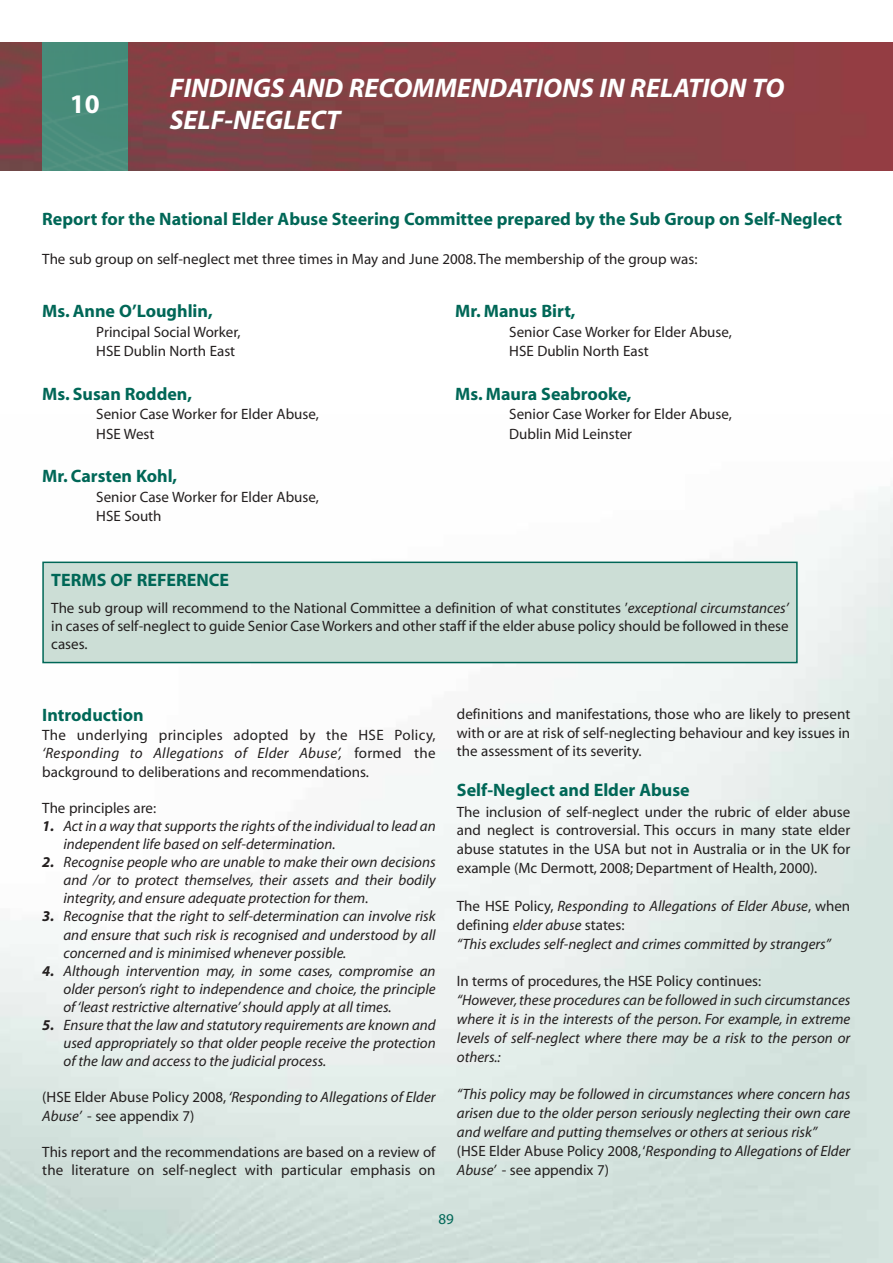
<style>
.page{position:relative;width:893px;height:1263px;background:#fff}
.page>*{position:absolute;margin:0;border:0;box-sizing:border-box;transform-origin:0 0}
.t1{font:italic 700 27px/32.4px "Myriad";color:#fff}
.t2{font:700 27px "Myriad";color:#fff}
.t3{font:700 18px "Myriad";color:#006757}
.t4{font:italic 15px/18.1px "Myriad";color:#231f1f;text-align:justify}
.t5{font:15px/18.9px "Myriad";color:#231f1f}
.t6{font:15px "Myriad";color:#006757}
.s1{font-style:italic}
.s2{font-weight:700}
.s3{font-style:normal}
</style>
<div class="page">
<img style="left:0;top:42px;width:893px;height:128px">
<img style="left:42px;top:42px;width:85px;height:128px">
<div style="left:43px;top:562px;width:754px;height:100px;background:#ccded6"></div>
<div style="left:42px;top:562px;width:756px;height:101px;border:2px solid #006757"></div>
<h1 class="t2" style="left:70px;top:94px;width:31px">10</h1>
<h1 class="t1" style="left:170px;top:74px;width:616px">FINDINGS AND RECOMMENDATIONS IN RELATION TO<br>SELF-NEGLECT</h1>
<p class="t3" style="left:42px;top:213px;width:801px">Report for the National Elder Abuse Steering Committee prepared by the Sub Group on Self-Neglect</p>
<p class="t5" style="left:42px;top:251px;width:657px">The sub group on self-neglect met three times in May and June 2008. The membership of the group was:</p>
<p class="t3" style="left:42px;top:304px;width:172px">Ms. Anne O’Loughlin,</p>
<p class="t5" style="left:96px;top:323px;width:146px;line-height:19.5px">Principal Social Worker,<br>HSE Dublin North East</p>
<p class="t3" style="left:42px;top:387px;width:151px">Ms. Susan Rodden,</p>
<p class="t5" style="left:96px;top:406px;width:224px;line-height:19.5px">Senior Case Worker for Elder Abuse,<br>HSE West</p>
<p class="t3" style="left:42px;top:469px;width:136px">Mr. Carsten Kohl,</p>
<p class="t5" style="left:96px;top:488px;width:224px;line-height:19.5px">Senior Case Worker for Elder Abuse,<br>HSE South</p>
<p class="t3" style="left:455px;top:304px;width:122px">Mr. Manus Birt,</p>
<p class="t5" style="left:509px;top:323px;width:224px;line-height:19.5px">Senior Case Worker for Elder Abuse,<br>HSE Dublin North East</p>
<p class="t3" style="left:455px;top:387px;width:178px">Ms. Maura Seabrooke,</p>
<p class="t5" style="left:509px;top:406px;width:224px;line-height:19.5px">Senior Case Worker for Elder Abuse,<br>Dublin Mid Leinster</p>
<p class="t3" style="left:51px;top:573px;width:179px">TERMS OF REFERENCE</p>
<p class="t5" style="left:51px;top:600px;width:739px;line-height:18px;text-align:justify">The sub group will recommend to the National Committee a definition of what constitutes ’<span class="s1">exceptional circumstances’ </span>in cases of self-neglect to guide Senior Case Workers and other staff if the elder abuse policy should be followed in these cases.</p>
<p class="t3" style="left:42px;top:708px;width:103px">Introduction</p>
<p class="t5" style="left:42px;top:727px;width:395px;line-height:18.1px;text-align:justify">The underlying principles adopted by the HSE Policy, <span class="s1">‘Responding to Allegations of Elder Abuse’,</span> formed the background to deliberations and recommendations.</p>
<p class="t5" style="left:42px;top:799px;width:115px">The principles are:</p>
<p class="t4" style="left:64px;top:818px;width:374px;text-indent:-21px"><span class="s2">1.</span> Act in a way that supports the rights of the individual to lead an independent life based on self-determination.</p>
<p class="t4" style="left:64px;top:854px;width:374px;text-indent:-21px"><span class="s2">2.</span> Recognise people who are unable to make their own decisions and /or to protect themselves, their assets and their bodily integrity, and ensure adequate protection for them.</p>
<p class="t4" style="left:64px;top:908px;width:374px;text-indent:-21px"><span class="s2">3.</span> Recognise that the right to self-determination can involve risk and ensure that such risk is recognised and understood by all concerned and is minimised whenever possible.</p>
<p class="t4" style="left:64px;top:963px;width:374px;text-indent:-21px"><span class="s2">4.</span> Although intervention may, in some cases, compromise an older person’s right to independence and choice, the principle of ‘least restrictive alternative’ should apply at all times.</p>
<p class="t4" style="left:64px;top:1017px;width:374px;text-indent:-21px"><span class="s2">5.</span> Ensure that the law and statutory requirements are known and used appropriately so that older people receive the protection of the law and access to the judicial process.</p>
<p class="t5" style="left:42px;top:1089px;width:395px;line-height:18.1px">(HSE Elder Abuse Policy 2008, <span class="s1">‘Responding to Allegations of Elder<br>Abuse’</span> - see appendix 7)</p>
<p class="t5" style="left:42px;top:1144px;width:395px;line-height:18.1px">This report and the recommendations are based on a review of the literature on self-neglect with particular emphasis on</p>
<p class="t5" style="left:457px;top:705px;width:395px;text-align:justify">definitions and manifestations, those who are likely to present with or are at risk of self-neglecting behaviour and key issues in the assessment of its severity.</p>
<p class="t3" style="left:457px;top:783px;width:234px">Self-Neglect and Elder Abuse</p>
<p class="t5" style="left:457px;top:803px;width:395px;text-align:justify">The inclusion of self-neglect under the rubric of elder abuse and neglect is controversial. This occurs in many state elder abuse statutes in the USA but not in Australia or in the UK for example (Mc Dermott, 2008; Department of Health, 2000).</p>
<p class="t4" style="left:457px;top:897px;width:395px;line-height:18.9px;text-align:left"><span class="s3">The HSE Policy,</span> Responding to Allegations of Elder Abuse<span class="s3">, when defining</span> elder abuse <span class="s3">states:<br></span>“This excludes self-neglect and crimes committed by strangers”</p>
<p class="t5" style="left:457px;top:973px;width:306px">In terms of procedures, the HSE Policy continues:</p>
<p class="t4" style="left:457px;top:992px;width:395px;line-height:18.9px">“However, these procedures can be followed in such circumstances where it is in the interests of the person. For example, in extreme levels of self-neglect where there may be a risk to the person or others.:</p>
<p class="t4" style="left:457px;top:1086px;width:395px;line-height:18.9px;text-align:left">“This policy may be followed in circumstances where concern has arisen due to the older person seriously neglecting their own care and welfare and putting themselves or others at serious risk”<br><span class="s3">(HSE Elder Abuse Policy 2008,‘</span>Responding to Allegations of Elder Abuse’ <span class="s3">- see appendix 7)</span></p>
<p class="t6" style="left:439px;top:1214px;width:17px">89</p>
</div>
